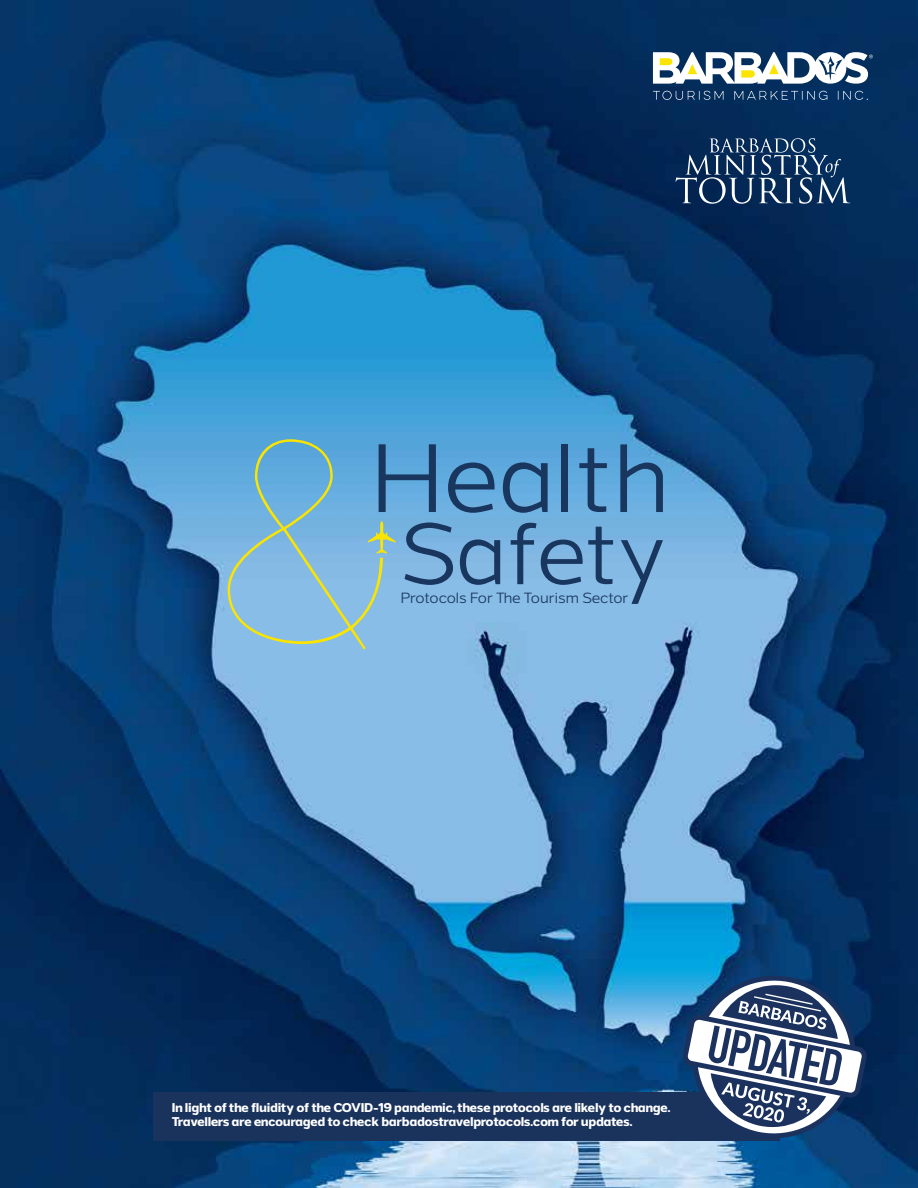
<style>
.page{position:relative;width:918px;height:1188px;background:#fff}
.page>*{position:absolute;margin:0;border:0;box-sizing:border-box;transform-origin:0 0}
.t1{font:91.5px "Grey Sans";letter-spacing:-.01em;color:#19365e}
.t2{font:82.5px "Grey Sans";letter-spacing:-.02em;color:#19365e}
.t3{font:13.95px "Grey Sans";letter-spacing:-.015em;color:#19365e}
.t4{font:700 12px/14.4px "Grey Sans";letter-spacing:-.035em;color:#fff}
</style>
<div class="page">
<img style="left:0;top:0;width:918px;height:1188px">
<svg style="left:653px;top:52px;width:220px;height:32px"></svg>
<svg style="left:653px;top:91px;width:70px;height:9px"></svg>
<svg style="left:734px;top:91px;width:93px;height:9px"></svg>
<svg style="left:838px;top:91px;width:30px;height:9px"></svg>
<svg style="left:676px;top:138px;width:174px;height:66px;background:#2e4d73"></svg>
<svg style="left:228px;top:439px;width:168px;height:211px;background:#7eb6d4"></svg>
<div style="left:153px;top:1093px;width:627px;height:48px;background:#1a335c"></div>
<svg style="left:682px;top:970px;width:186px;height:174px"></svg>
<h1 class="t1" style="left:371px;top:428px;width:300px">Health</h1>
<h2 class="t2" style="left:400px;top:508px;width:270px">Safety</h2>
<p class="t3" style="left:401px;top:590px;width:229px">Protocols For The Tourism Sector</p>
<p class="t4" style="left:172px;top:1100px;width:501px">In light of the fluidity of the COVID-19 pandemic, these protocols are likely to change.<br>Travellers are encouraged to check barbadostravelprotocols.com for updates.</p>
</div>
